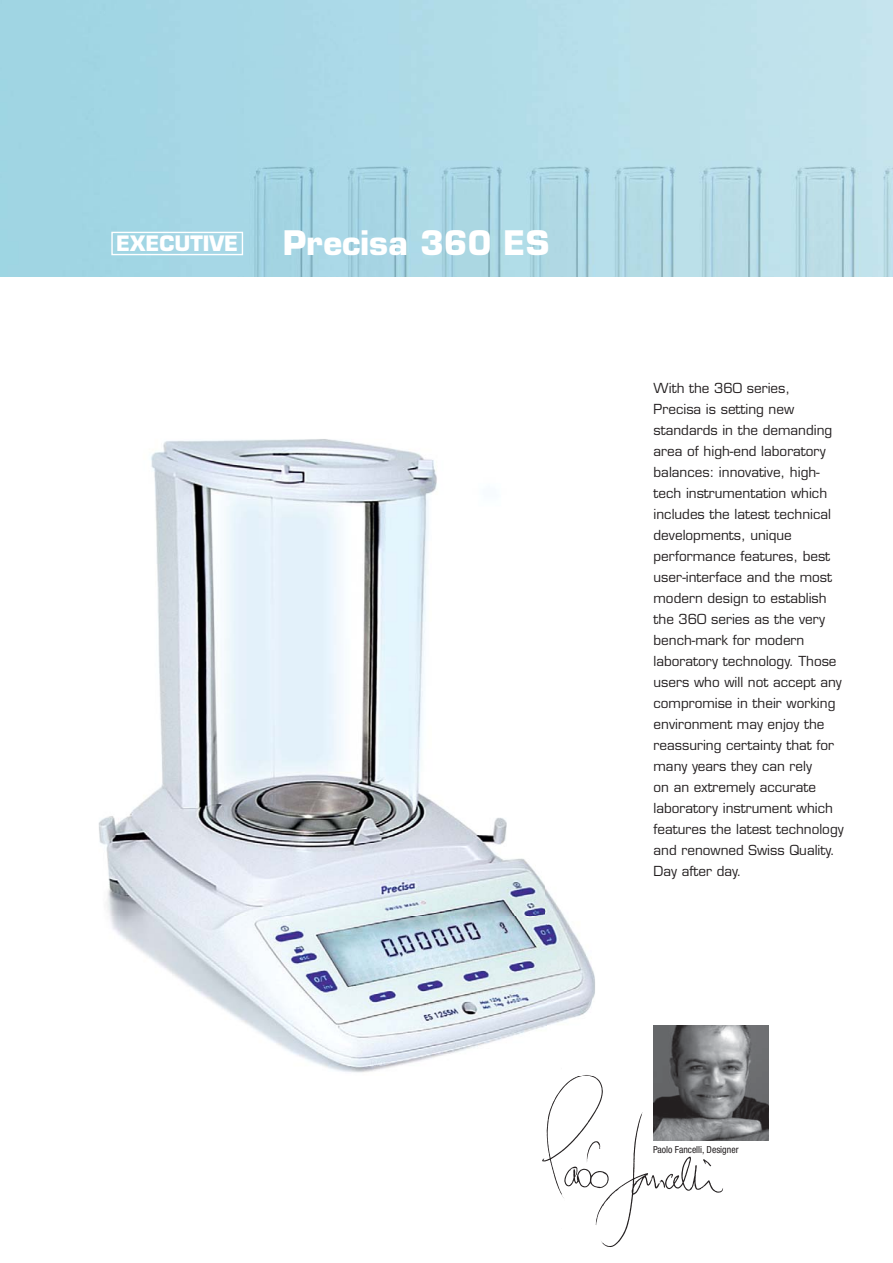
<style>
.page{position:relative;width:893px;height:1263px;background:#fff}
.page>*{position:absolute;margin:0;border:0;box-sizing:border-box;transform-origin:0 0}
.t1{font:700 33px "Eurostile LT";color:#fff}
.t2{font:700 20.7px "Eurostile LT";color:#fff}
.t3{font:13.5px/21px "Eurostile LT";color:#231f20}
.t4{font:condensed 9.75px "Helvetica Neue LT";color:#231f20}
</style>
<div class="page">
<img style="left:0;top:0;width:893px;height:277px">
<img style="left:653px;top:1026px;width:115px;height:115px">
<div style="left:111px;top:232px;width:132px;height:23px;border:1px solid #fff"></div>
<img style="left:542px;top:1067px;width:194px;height:180px">
<img style="left:99px;top:439px;width:496px;height:634px">
<img style="left:533px;top:1067px;width:62px;height:9px">
<h2 class="t2" style="left:116px;top:235px;width:124px">EXECUTIVE</h2>
<h1 class="t1" style="left:283px;top:230px;width:268px">Precisa 360 ES</h1>
<p class="t3" style="left:653px;top:379px;width:192px">With the 360 series,<br>Precisa is setting new standards in the demanding area of high-end laboratory balances: innovative, high&shy;tech instrumentation which includes the latest technical developments, unique performance features, best user-interface and the most modern design to establish the 360 series as the very bench-mark for modern laboratory technology. Those users who will not accept any compromise in their working environment may enjoy the reassuring certainty that for many years they can rely<br>on an extremely accurate laboratory instrument which features the latest technology and renowned Swiss Quality.<br>Day after day.</p>
<p class="t4" style="left:653px;top:1146px;width:87px">Paolo Fancelli, Designer</p>
</div>
